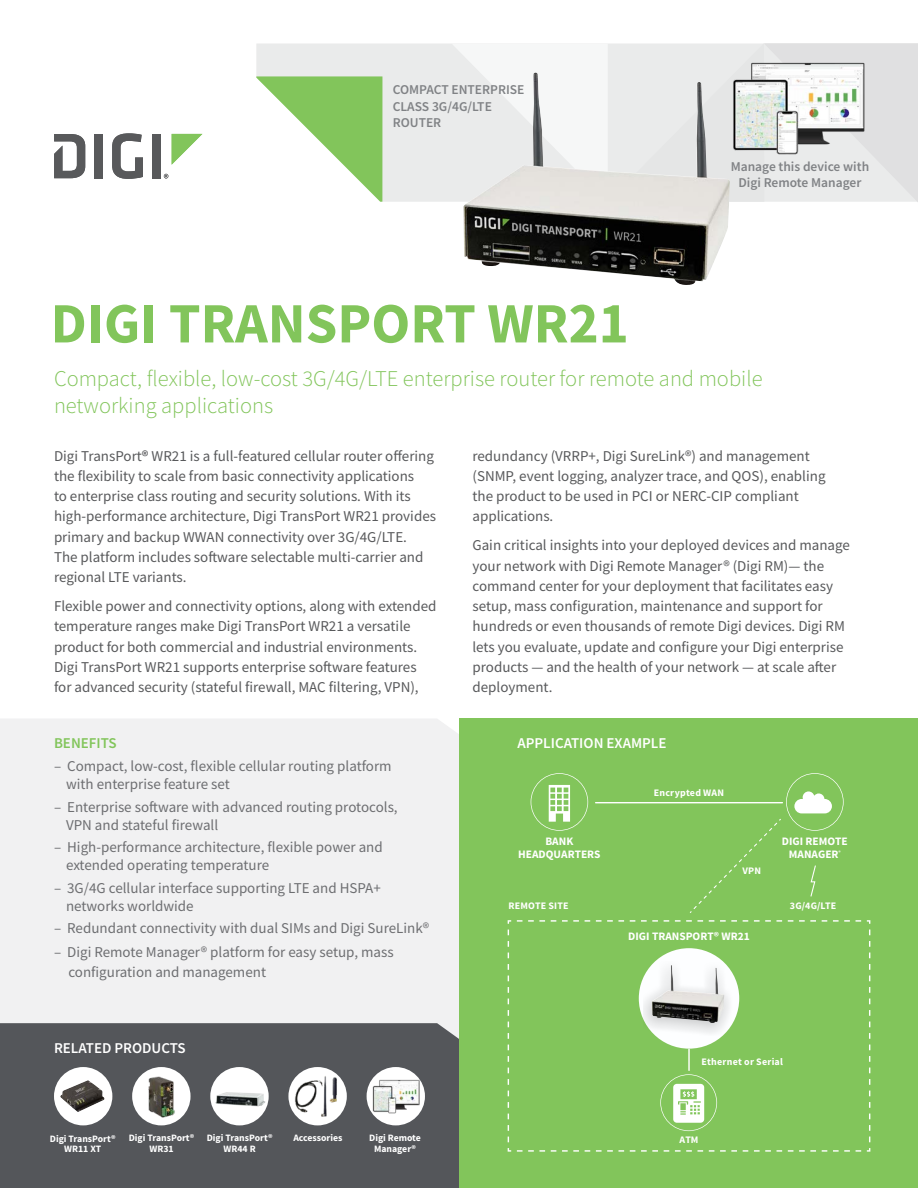
<style>
.page{position:relative;width:918px;height:1188px;background:#fff}
.page>*{position:absolute;margin:0;border:0;box-sizing:border-box;transform-origin:0 0}
.t1{font:700 57px "Source Sans Pro";color:#82c55b}
.Product_Description{font:300 22.5px/27px "Source Sans Pro";color:#82c55b}
.Body_Copy{font:15px/20.2px "Source Sans Pro";color:#58595b}
.Bullets{font:15px/18px "Source Sans Pro";color:#6d6e71}
.t2{font:600 15px "Source Sans Pro";color:#fff}
.t3{font:600 15px "Source Sans Pro";color:#82c55b}
.t4{font:600 13.5px/16.5px "Source Sans Pro";color:#808285;text-align:center}
.t5{font:700 11.4px/12.9px "Source Sans Pro";color:#fff;text-align:center}
.t6{font:700 10.05px "Source Sans Pro";letter-spacing:.02em;color:#fff}
.t7{font:700 9.75px/10.5px "Source Sans Pro";color:#fff;text-align:center}
.t8{font:700 4.95px "Source Sans Pro";color:#fff}
.s1{font-weight:600}
</style>
<div class="page">
<div style="left:459px;top:718px;width:459px;height:470px;background:#82c55b"></div>
<div style="left:0;top:719px;width:459px;height:304px;background:#f1f1f2"></div>
<div style="left:0;top:1023px;width:459px;height:165px;background:#54565a"></div>
<div style="left:256px;top:44px;width:195px;height:158px;background:#eaebeb"></div>
<svg style="left:256px;top:76px;width:126px;height:126px"></svg>
<svg style="left:451px;top:43px;width:467px;height:159px"></svg>
<img style="left:731px;top:60px;width:135px;height:96px">
<div style="left:95px;top:134px;width:8px;height:44px;background:#58595b"></div>
<svg style="left:112px;top:133px;width:31px;height:46px"></svg>
<div style="left:152px;top:134px;width:9px;height:44px;background:#58595b"></div>
<svg style="left:172px;top:134px;width:30px;height:31px"></svg>
<svg style="left:54px;top:134px;width:31px;height:44px"></svg>
<svg style="left:164px;top:174px;width:4px;height:4px"></svg>
<svg style="left:507px;top:773px;width:364px;height:379px"></svg>
<svg style="left:643px;top:961px;width:90px;height:74px;background:#e7efe4"></svg>
<img style="left:652px;top:965px;width:72px;height:58px">
<img style="left:463px;top:72px;width:267px;height:213px">
<div style="left:54px;top:1067px;width:58px;height:58px;background:#fff;border-radius:50%"></div>
<div style="left:210px;top:1067px;width:59px;height:58px;background:#fff;border-radius:50%"></div>
<img style="left:215px;top:1092px;width:50px;height:14px">
<div style="left:367px;top:1067px;width:58px;height:58px;background:#fff;border-radius:50%"></div>
<div style="left:132px;top:1067px;width:59px;height:58px;background:#fff;border-radius:50%"></div>
<div style="left:288px;top:1067px;width:59px;height:58px;background:#fff;border-radius:50%"></div>
<svg style="left:293px;top:1074px;width:53px;height:51px"></svg>
<img style="left:294px;top:1073px;width:47px;height:47px">
<img style="left:60px;top:1080px;width:44px;height:32px">
<img style="left:148px;top:1076px;width:27px;height:42px">
<img style="left:372px;top:1079px;width:48px;height:35px">
<p class="t4" style="left:393px;top:81px;width:133px;text-align:left">COMPACT ENTERPRISE<br>CLASS 3G/4G/LTE<br>ROUTER</p>
<p class="t4" style="left:731px;top:158px;width:140px">Manage this device with<br>Digi Remote Manager</p>
<p class="t1" style="left:51px;top:285px;width:580px">DIGI TRANSPORT WR21</p>
<p class="Product_Description" style="left:54px;top:365px;width:710px">Compact, flexible, low-cost 3G/4G/LTE enterprise router for remote and mobile networking applications</p>
<p class="Body_Copy" style="left:54px;top:445px;width:384px">Digi TransPort<span class="s1">®</span> WR21 is a full-featured cellular router offering the flexibility to scale from basic connectivity applications<br>to enterprise class routing and security solutions. With its high-performance architecture, Digi TransPort WR21 provides primary and backup WWAN connectivity over 3G/4G/LTE.<br>The platform includes software selectable multi-carrier and regional LTE variants.</p>
<p class="Body_Copy" style="left:54px;top:596px;width:384px">Flexible power and connectivity options, along with extended temperature ranges make Digi TransPort WR21 a versatile product for both commercial and industrial environments.<br>Digi TransPort WR21 supports enterprise software features for advanced security (stateful firewall, MAC filtering, VPN),</p>
<p class="Body_Copy" style="left:472px;top:445px;width:355px">redundancy (VRRP+, Digi SureLink®) and management (SNMP, event logging, analyzer trace, and QOS), enabling the product to be used in PCI or NERC-CIP compliant applications.</p>
<p class="Body_Copy" style="left:472px;top:535px;width:379px">Gain critical insights into your deployed devices and manage your network with Digi Remote Manager® (Digi RM)— the command center for your deployment that facilitates easy setup, mass configuration, maintenance and support for hundreds or even thousands of remote Digi devices. Digi RM lets you evaluate, update and configure your Digi enterprise products — and the health of your network — at scale after deployment.</p>
<p class="t3" style="left:54px;top:734px;width:64px">BENEFITS</p>
<p class="Bullets" style="left:66px;top:757px;width:327px;text-indent:-12px">– Compact, low-cost, flexible cellular routing platform with enterprise feature set</p>
<p class="Bullets" style="left:66px;top:797px;width:333px;text-indent:-12px">– Enterprise software with advanced routing protocols,<br>VPN and stateful firewall</p>
<p class="Bullets" style="left:66px;top:838px;width:318px;text-indent:-12px">– High-performance architecture, flexible power and extended operating temperature</p>
<p class="Bullets" style="left:66px;top:879px;width:316px;text-indent:-12px">– 3G/4G cellular interface supporting LTE and HSPA+ networks worldwide</p>
<p class="Bullets" style="left:54px;top:919px;width:377px">– Redundant connectivity with dual SIMs and Digi SureLink®</p>
<p class="Bullets" style="left:68px;top:943px;width:327px;line-height:19.5px;text-indent:-14px">– Digi Remote Manager® platform for easy setup, mass configuration and management</p>
<p class="t2" style="left:518px;top:734px;width:151px">APPLICATION EXAMPLE</p>
<p class="t5" style="left:518px;top:836px;width:84px">BANK<br>HEADQUARTERS</p>
<p class="t6" style="left:508px;top:900px;width:62px">REMOTE SITE</p>
<p class="t6" style="left:654px;top:786px;width:72px">Encrypted WAN</p>
<p class="t6" style="left:742px;top:864px;width:20px">VPN</p>
<p class="t5" style="left:628px;top:930px;width:123px">DIGI TRANSPORT® WR21</p>
<p class="t5" style="left:782px;top:836px;width:67px">DIGI REMOTE<br>MANAGER</p>
<p class="t8" style="left:839px;top:849px;width:4px">®</p>
<p class="t6" style="left:790px;top:900px;width:48px">3G/4G/LTE</p>
<p class="t2" style="left:54px;top:1038px;width:133px">RELATED PRODUCTS</p>
<p class="t6" style="left:702px;top:1055px;width:83px">Ethernet or Serial</p>
<p class="t7" style="left:50px;top:1133px;width:67px">Digi TransPort®</p>
<p class="t7" style="left:64px;top:1144px;width:38px">WR11 XT</p>
<p class="t7" style="left:129px;top:1133px;width:67px">Digi TransPort®</p>
<p class="t7" style="left:149px;top:1143px;width:26px">WR31</p>
<p class="t7" style="left:207px;top:1133px;width:67px">Digi TransPort®</p>
<p class="t7" style="left:224px;top:1143px;width:34px">WR44 R</p>
<p class="t7" style="left:293px;top:1133px;width:51px">Accessories</p>
<p class="t7" style="left:369px;top:1133px;width:53px">Digi Remote<br>Manager®</p>
<p class="t6" style="left:680px;top:1133px;width:20px">ATM</p>
</div>
